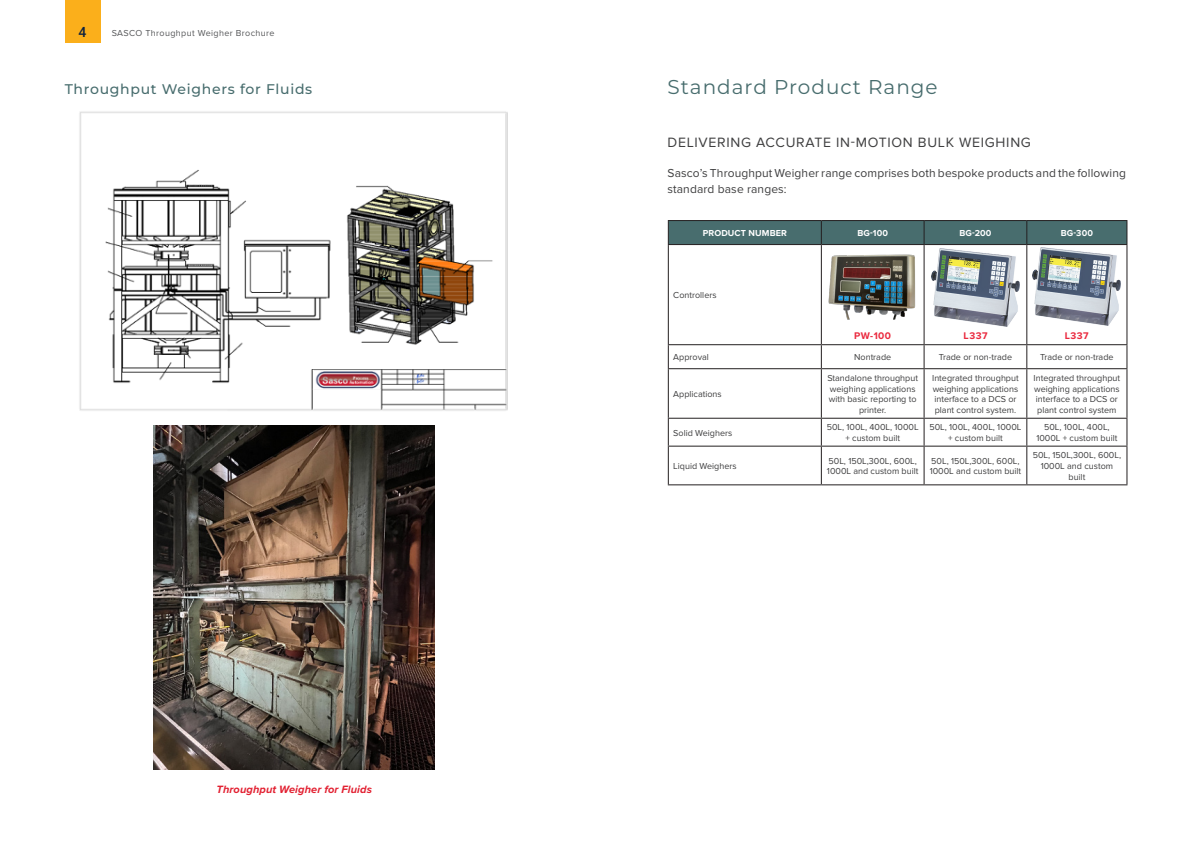
<style>
.page{position:relative;width:1191px;height:842px;background:#fff}
.page>*{position:absolute;margin:0;border:0;box-sizing:border-box;transform-origin:0 0}
.Body_Dark{font:20px "Montserrat";letter-spacing:.05em;color:#486d6e}
.Body_Dark-2{font:14px "Proxima Nova";letter-spacing:.05em;color:#3e3e3f}
.Body_Dark-3{font:500 14px "Montserrat";letter-spacing:.05em;color:#486d6e}
.H--3{font:500 14px "Roboto";color:#0e223f}
.Body_Dark-4{font:12px/16px "Proxima Nova";letter-spacing:.01em;color:#3e3e3f}
.Body_Dark-5{font:italic 700 11px "Proxima Nova";letter-spacing:.01em;color:#e22031}
.H-4{font:700 10px "Proxima Nova";letter-spacing:.05em;color:#ea293e}
.H-4-2{font:9px/10.8px "Proxima Nova";color:#3e3e3f}
.Body_Dark-6{font:700 9px "Proxima Nova";letter-spacing:.01em;color:#fff}
.H--3-2{font:9px "Proxima Nova";letter-spacing:.04em;color:#57585a}
.Body_Dark-7{font:9px "Proxima Nova";color:#3e3e3f}
</style>
<div class="page">
<div style="left:65px;top:0;width:35px;height:43px;background:#fbaf1b"></div>
<img style="left:79px;top:111px;width:429px;height:300px">
<img style="left:153px;top:425px;width:281px;height:345px">
<hr style="left:668px;top:220px;width:153px;height:1px;background:#231f20">
<hr style="left:821px;top:220px;width:103px;height:1px;background:#231f20">
<hr style="left:924px;top:220px;width:102px;height:1px;background:#231f20">
<hr style="left:1026px;top:220px;width:101px;height:1px;background:#231f20">
<div style="left:668px;top:221px;width:459px;height:23px;background:#486d6e"></div>
<hr style="left:668px;top:244px;width:153px;height:1px;background:#231f20">
<hr style="left:668px;top:245px;width:1px;height:99px;background:#231f20">
<hr style="left:821px;top:244px;width:103px;height:1px;background:#231f20">
<hr style="left:821px;top:245px;width:1px;height:99px;background:#231f20">
<hr style="left:924px;top:244px;width:102px;height:1px;background:#231f20">
<hr style="left:923px;top:245px;width:1px;height:99px;background:#231f20">
<hr style="left:1026px;top:244px;width:101px;height:1px;background:#231f20">
<hr style="left:1026px;top:245px;width:1px;height:99px;background:#231f20">
<hr style="left:1126px;top:245px;width:1px;height:99px;background:#231f20">
<hr style="left:668px;top:344px;width:153px;height:1px;background:#231f20">
<svg style="left:668px;top:345px;width:1px;height:23px"></svg>
<hr style="left:821px;top:344px;width:103px;height:1px;background:#231f20">
<svg style="left:821px;top:345px;width:1px;height:23px"></svg>
<hr style="left:924px;top:344px;width:102px;height:1px;background:#231f20">
<svg style="left:923px;top:345px;width:1px;height:23px"></svg>
<hr style="left:1026px;top:344px;width:101px;height:1px;background:#231f20">
<svg style="left:1026px;top:345px;width:1px;height:23px"></svg>
<svg style="left:1126px;top:345px;width:1px;height:23px"></svg>
<hr style="left:668px;top:368px;width:153px;height:1px;background:#231f20">
<hr style="left:668px;top:369px;width:1px;height:49px;background:#231f20">
<hr style="left:821px;top:368px;width:103px;height:1px;background:#231f20">
<hr style="left:821px;top:369px;width:1px;height:49px;background:#231f20">
<hr style="left:924px;top:368px;width:102px;height:1px;background:#231f20">
<hr style="left:923px;top:369px;width:1px;height:49px;background:#231f20">
<hr style="left:1026px;top:368px;width:101px;height:1px;background:#231f20">
<hr style="left:1026px;top:369px;width:1px;height:49px;background:#231f20">
<hr style="left:1126px;top:369px;width:1px;height:49px;background:#231f20">
<hr style="left:668px;top:418px;width:153px;height:1px;background:#231f20">
<svg style="left:668px;top:419px;width:1px;height:27px"></svg>
<hr style="left:821px;top:418px;width:103px;height:1px;background:#231f20">
<svg style="left:821px;top:419px;width:1px;height:27px"></svg>
<hr style="left:924px;top:418px;width:102px;height:1px;background:#231f20">
<svg style="left:923px;top:419px;width:1px;height:27px"></svg>
<hr style="left:1026px;top:418px;width:101px;height:1px;background:#231f20">
<svg style="left:1026px;top:419px;width:1px;height:27px"></svg>
<svg style="left:1126px;top:419px;width:1px;height:27px"></svg>
<hr style="left:668px;top:446px;width:153px;height:1px;background:#231f20">
<hr style="left:668px;top:447px;width:1px;height:37px;background:#231f20">
<hr style="left:821px;top:446px;width:103px;height:1px;background:#231f20">
<hr style="left:821px;top:447px;width:1px;height:37px;background:#231f20">
<hr style="left:924px;top:446px;width:102px;height:1px;background:#231f20">
<hr style="left:923px;top:447px;width:1px;height:37px;background:#231f20">
<hr style="left:1026px;top:446px;width:101px;height:1px;background:#231f20">
<hr style="left:1026px;top:447px;width:1px;height:37px;background:#231f20">
<hr style="left:1126px;top:447px;width:1px;height:37px;background:#231f20">
<hr style="left:668px;top:484px;width:153px;height:1px;background:#231f20">
<hr style="left:821px;top:484px;width:103px;height:1px;background:#231f20">
<hr style="left:924px;top:484px;width:102px;height:1px;background:#231f20">
<hr style="left:1026px;top:484px;width:101px;height:1px;background:#231f20">
<img style="left:931px;top:248px;width:88px;height:78px">
<img style="left:828px;top:254px;width:88px;height:66px">
<img style="left:1033px;top:248px;width:87px;height:78px">
<p class="H--3" style="left:79px;top:22px;width:9px">4</p>
<p class="H--3-2" style="left:112px;top:28px;width:164px">SASCO Throughput Weigher Brochure</p>
<p class="Body_Dark-3" style="left:65px;top:80px;width:249px">Throughput Weighers for Fluids</p>
<p class="Body_Dark-5" style="left:216px;top:781px;width:157px">Throughput Weigher for Fluids</p>
<p class="Body_Dark" style="left:667px;top:73px;width:272px">Standard Product Range</p>
<p class="Body_Dark-2" style="left:667px;top:135px;width:365px">DELIVERING ACCURATE IN-MOTION BULK WEIGHING</p>
<p class="Body_Dark-4" style="left:667px;top:166px;width:460px">Sasco’s Throughput Weigher range comprises both bespoke products and the following standard base ranges:</p>
<p class="Body_Dark-6" style="left:703px;top:226px;width:86px">PRODUCT NUMBER</p>
<p class="Body_Dark-6" style="left:857px;top:226px;width:32px">BG-100</p>
<p class="Body_Dark-6" style="left:959px;top:226px;width:34px">BG-200</p>
<p class="Body_Dark-6" style="left:1060px;top:226px;width:34px">BG-300</p>
<p class="Body_Dark-7" style="left:673px;top:290px;width:45px">Controllers</p>
<p class="H-4" style="left:854px;top:328px;width:39px">PW-100</p>
<p class="H-4" style="left:963px;top:328px;width:25px">L337</p>
<p class="H-4" style="left:1064px;top:328px;width:25px">L337</p>
<p class="Body_Dark-7" style="left:673px;top:352px;width:37px">Approval</p>
<p class="H-4-2" style="left:854px;top:352px;width:39px">Nontrade</p>
<p class="H-4-2" style="left:938px;top:352px;width:75px">Trade or non-trade</p>
<p class="H-4-2" style="left:1040px;top:352px;width:75px">Trade or non-trade</p>
<p class="H-4-2" style="left:673px;top:389px;width:50px">Applications</p>
<p class="H-4-2" style="left:827px;top:373px;width:92px;text-align:center">Standalone throughput weighing applications with basic reporting to printer.</p>
<p class="H-4-2" style="left:932px;top:373px;width:88px">Integrated throughput weighing applications</p>
<p class="H-4-2" style="left:1033px;top:373px;width:88px">Integrated throughput weighing applications</p>
<p class="H-4-2" style="left:1035px;top:394px;width:84px">interface to a DCS or plant control system</p>
<p class="H-4-2" style="left:934px;top:394px;width:84px">interface to a DCS or plant control system.</p>
<p class="H-4-2" style="left:673px;top:427px;width:61px">Solid Weighers</p>
<p class="H-4-2" style="left:826px;top:422px;width:94px;text-align:center">50L, 100L, 400L, 1000L + custom built</p>
<p class="H-4-2" style="left:929px;top:422px;width:94px;text-align:center">50L, 100L, 400L, 1000L + custom built</p>
<p class="H-4-2" style="left:1036px;top:422px;width:83px;text-align:center">50L, 100L, 400L,<br>1000L + custom built</p>
<p class="H-4-2" style="left:673px;top:461px;width:65px">Liquid Weighers</p>
<p class="H-4-2" style="left:827px;top:455px;width:93px">50L, 150L,300L, 600L,<br>1000L and custom built</p>
<p class="H-4-2" style="left:929px;top:455px;width:93px">50L, 150L,300L, 600L,<br>1000L and custom built</p>
<p class="H-4-2" style="left:1032px;top:450px;width:90px;text-align:center">50L, 150L,300L, 600L,<br>1000L and custom built</p>
</div>
